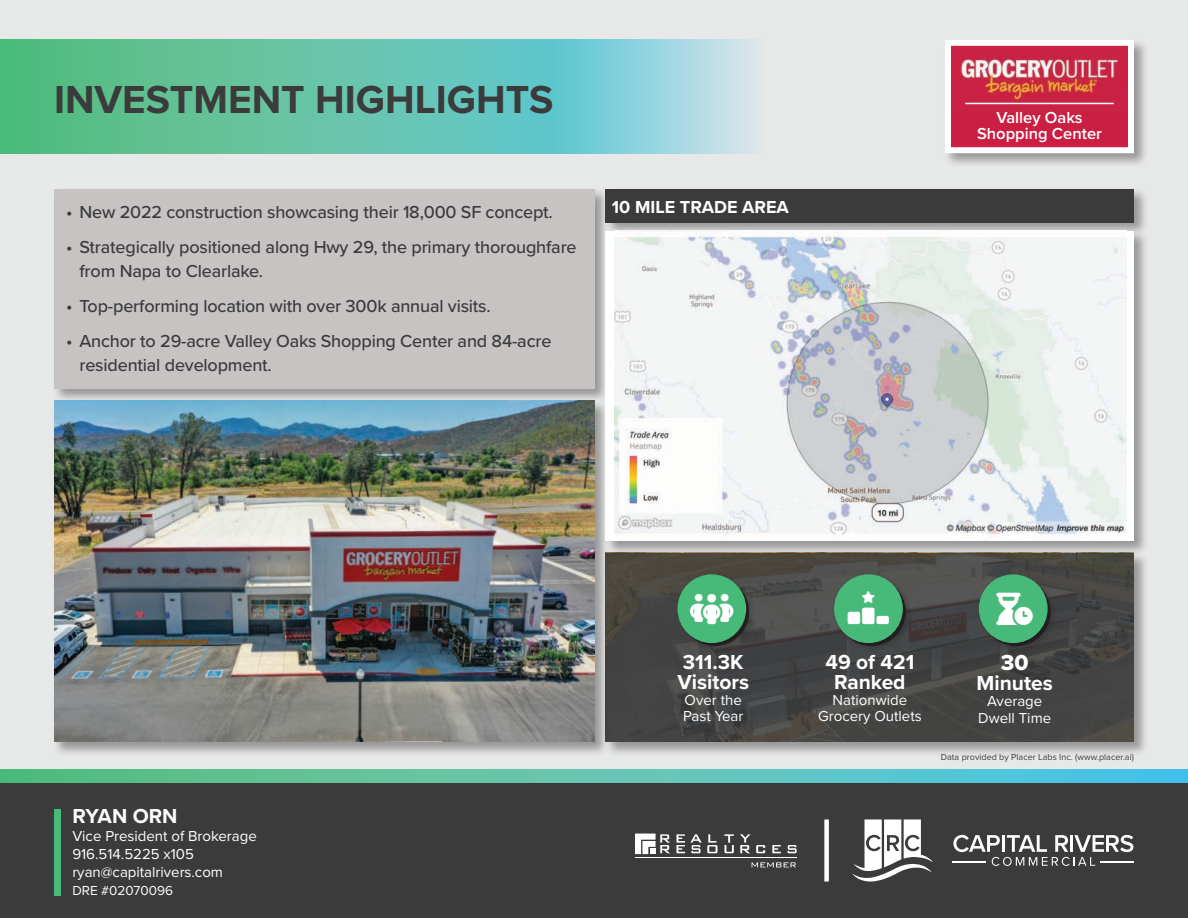
<style>
.page{position:relative;width:1188px;height:918px;background:#e7e8e8}
.page>*{position:absolute;margin:0;border:0;box-sizing:border-box;transform-origin:0 0}
.t1{font:700 40.5px "Proxima Nova";color:#3b3b3b}
.t2{font:34.65px "Font Awesome 6 Pro Solid";color:#fff}
.t3{font:33px "Font Awesome 6 Pro Solid";color:#fff}
.t4{font:32.4px "Font Awesome 6 Pro Solid";color:#fff}
.t5{font:22.5px "Proxima Nova Extrabld";color:#fff}
.t6{font:700 21px "Proxima Nova";color:#fff}
.t7{font:500 18px/24px "Proxima Nova";letter-spacing:-.01em;color:#3b3b3b}
.t8{font:700 18px "Proxima Nova";color:#fff}
.t9{font:600 16.5px "Proxima Nova";color:#fff}
.t10{font:15px "Proxima Nova";color:#fff}
.t11{font:13.5px "Proxima Nova";color:#fff}
.t12{font:9px "Proxima Nova";color:#3b3b3b}
</style>
<div class="page">
<svg style="left:0;top:40px;width:754px;height:113px"></svg>
<div style="left:944px;top:38px;width:205px;height:130px;background:#231f20;opacity:.4"></div>
<div style="left:948px;top:43px;width:183px;height:107px;background:#ca1f43"></div>
<img style="left:960px;top:53px;width:158px;height:52px">
<div style="left:945px;top:40px;width:189px;height:113px;border:6px solid #fff"></div>
<hr style="left:965px;top:103px;width:149px;height:1px;background:#fff">
<div style="left:52px;top:188px;width:558px;height:215px;background:#231f20;opacity:.4"></div>
<div style="left:54px;top:189px;width:541px;height:199px;background:#c6c3c2"></div>
<div style="left:604px;top:551px;width:545px;height:206px;background:#231f20;opacity:.4"></div>
<svg style="left:610px;top:556px;width:524px;height:186px;fill:#444443"></svg>
<div style="left:675px;top:571px;width:81px;height:82px;background:#231f20;opacity:.3"></div>
<svg style="left:680px;top:577px;width:69px;height:69px"></svg>
<div style="left:677px;top:574px;width:69px;height:69px;background:#47b978;border-radius:50%"></div>
<div style="left:976px;top:571px;width:82px;height:82px;background:#231f20;opacity:.3"></div>
<svg style="left:982px;top:577px;width:69px;height:69px"></svg>
<div style="left:979px;top:574px;width:69px;height:69px;background:#47b978;border-radius:50%"></div>
<div style="left:831px;top:571px;width:82px;height:82px;background:#231f20;opacity:.3"></div>
<svg style="left:837px;top:577px;width:69px;height:69px"></svg>
<div style="left:834px;top:574px;width:69px;height:69px;background:#47b978;border-radius:50%"></div>
<div style="left:52px;top:399px;width:558px;height:358px;background:#231f20;opacity:.4"></div>
<img style="left:54px;top:401px;width:541px;height:341px">
<div style="left:605px;top:188px;width:544px;height:368px;background:#231f20;opacity:.4"></div>
<div style="left:606px;top:189px;width:528px;height:34px;background:#3b3b3b"></div>
<div style="left:606px;top:231px;width:528px;height:310px;background:#fff"></div>
<img style="left:614px;top:231px;width:512px;height:310px">
<div style="left:0;top:783px;width:1188px;height:135px;background:#3b3b3b"></div>
<svg style="left:0;top:770px;width:1188px;height:13px"></svg>
<div style="left:54px;top:809px;width:7px;height:86px;background:#47b978"></div>
<svg style="left:756px;top:845px;width:9px;height:8px"></svg>
<svg style="left:772px;top:845px;width:9px;height:8px"></svg>
<svg style="left:787px;top:845px;width:10px;height:8px"></svg>
<svg style="left:635px;top:834px;width:35px;height:20px"></svg>
<svg style="left:676px;top:834px;width:41px;height:19px"></svg>
<svg style="left:724px;top:834px;width:10px;height:19px"></svg>
<svg style="left:740px;top:834px;width:10px;height:19px"></svg>
<hr style="left:635px;top:858px;width:162px;height:1px;background:#fff">
<svg style="left:752px;top:862px;width:44px;height:5px"></svg>
<svg style="left:953px;top:835px;width:180px;height:31px"></svg>
<hr style="left:1101px;top:861px;width:33px;height:1px;background:#fff">
<svg style="left:852px;top:819px;width:81px;height:63px"></svg>
<div style="left:824px;top:819px;width:5px;height:63px;background:#fff"></div>
<p class="t1" style="left:54px;top:69px;width:501px">INVESTMENT HIGHLIGHTS</p>
<p class="t7" style="left:66px;top:200px;width:488px">• New 2022 construction showcasing their 18,000 SF concept.</p>
<p class="t7" style="left:80px;top:234px;width:499px;text-indent:-14px">• Strategically positioned along Hwy 29, the primary thoroughfare from Napa to Clearlake.</p>
<p class="t7" style="left:66px;top:293px;width:426px">• Top-performing location with over 300k annual visits.</p>
<p class="t7" style="left:80px;top:328px;width:473px;text-indent:-14px">• Anchor to 29-acre Valley Oaks Shopping Center and 84-acre residential development.</p>
<p class="t8" style="left:612px;top:194px;width:179px">10 MILE TRADE AREA</p>
<p class="t9" style="left:996px;top:105px;width:88px">Valley Oaks</p>
<p class="t9" style="left:977px;top:121px;width:126px">Shopping Center</p>
<p class="t6" style="left:72px;top:800px;width:107px">RYAN ORN</p>
<p class="t10" style="left:72px;top:825px;width:186px">Vice President of Brokerage</p>
<p class="t10" style="left:72px;top:843px;width:123px">916.514.5225 x105</p>
<p class="t10" style="left:72px;top:861px;width:152px">ryan@capitalrivers.com</p>
<p class="t11" style="left:72px;top:880px;width:102px">DRE #02070096</p>
<p class="t2" style="left:690px;top:591px;width:45px">□●□◆</p>
<p class="t6" style="left:683px;top:646px;width:62px">311.3K</p>
<p class="t6" style="left:677px;top:666px;width:73px">Visitors</p>
<p class="t10" style="left:685px;top:689px;width:59px">Over the</p>
<p class="t10" style="left:683px;top:705px;width:62px">Past Year</p>
<p class="t3" style="left:848px;top:591px;width:43px">■■▲▼</p>
<p class="t6" style="left:826px;top:646px;width:90px">49 of 421</p>
<p class="t6" style="left:834px;top:666px;width:73px">Ranked</p>
<p class="t10" style="left:833px;top:689px;width:76px">Nationwide</p>
<p class="t10" style="left:818px;top:705px;width:105px">Grocery Outlets</p>
<p class="t4" style="left:997px;top:593px;width:38px">□◆●▲▲●□</p>
<p class="t5" style="left:1001px;top:646px;width:29px">30</p>
<p class="t6" style="left:977px;top:667px;width:78px">Minutes</p>
<p class="t10" style="left:987px;top:690px;width:57px">Average</p>
<p class="t10" style="left:978px;top:706px;width:75px">Dwell Time</p>
<p class="t12" style="left:941px;top:751px;width:195px">Data provided by Placer Labs Inc. (www.placer.ai)</p>
</div>
